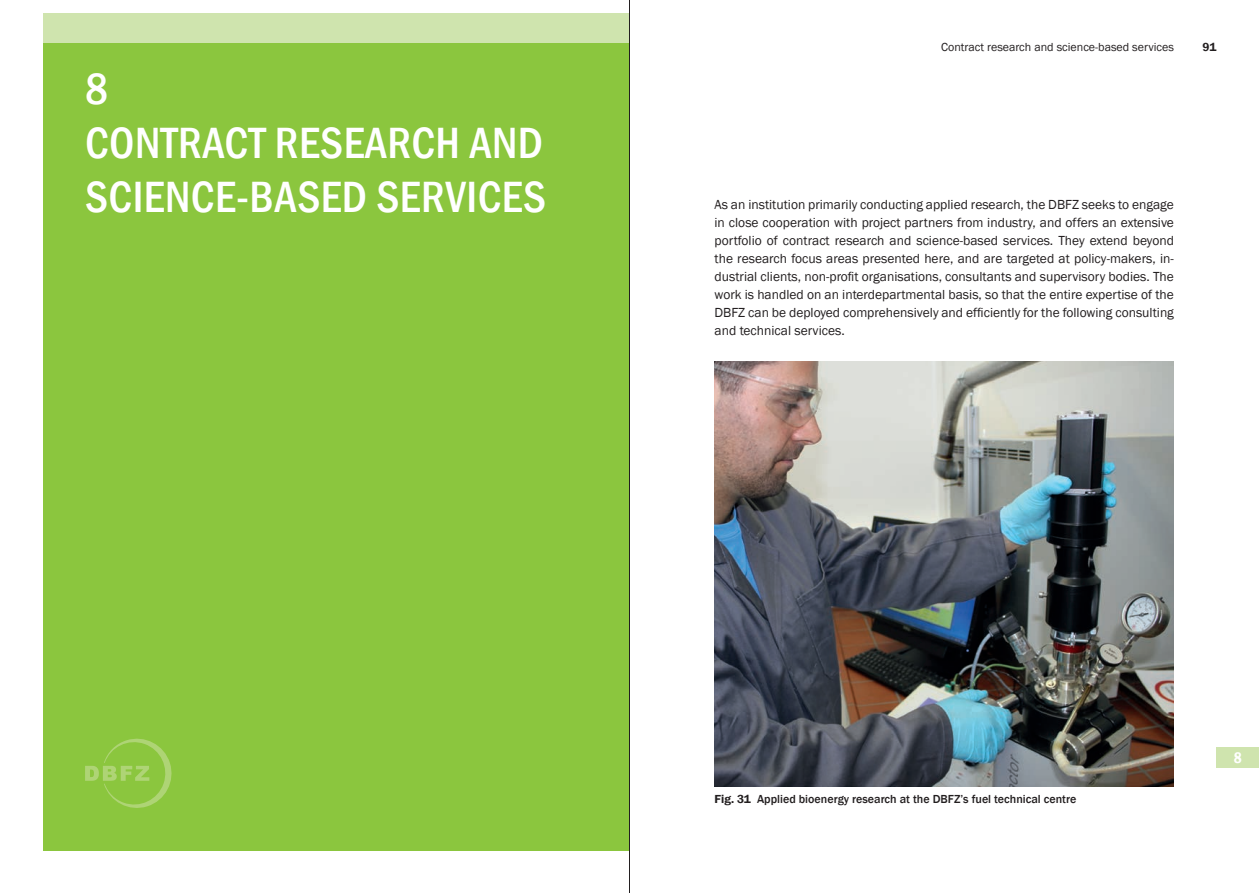
<style>
.page{position:relative;width:1259px;height:893px;background:#fff}
.page>*{position:absolute;margin:0;border:0;box-sizing:border-box;transform-origin:0 0}
.t1{font:500 condensed 45px/54px "Franklin Gothic";letter-spacing:.01em;color:#fff}
.t2{font:600 condensed 15.75px "Franklin Gothic";color:#fff}
.t3{font:13.5px/18px "Franklin Gothic";color:#231f20;text-align:justify}
.t4{font:500 12px "Franklin Gothic";color:#231f20}
.t5{font:12px "Franklin Gothic";color:#231f20}
.t6{font:600 12px "Franklin Gothic";color:#231f20}
.s1{font-weight:600}
</style>
<div class="page">
<div style="left:43px;top:13px;width:586px;height:837px;background:#8bc63e"></div>
<svg style="left:85px;top:738px;width:87px;height:70px"></svg>
<div style="left:43px;top:13px;width:586px;height:30px;background:#cfe4ae"></div>
<img style="left:714px;top:362px;width:460px;height:424px">
<div style="left:1216px;top:747px;width:43px;height:21px;background:#cfe4ae"></div>
<hr style="left:629px;top:0;width:1px;height:893px;background:#231f20">
<h1 class="t1" style="left:85px;top:61px;width:462px">8<br>CONTRACT RESEARCH AND<br>SCIENCE-BASED SERVICES</h1>
<p class="t5" style="left:941px;top:39px;width:234px">Contract research and science-based services</p>
<p class="t6" style="left:1202px;top:40px;width:15px">91</p>
<p class="t3" style="left:714px;top:196px;width:461px">As an institution primarily conducting applied research, the DBFZ seeks to engage in close cooperation with project partners from industry, and offers an extensive portfolio of contract research and science-based services. They extend beyond the research focus areas presented here, and are targeted at policy-makers, in&shy;dustrial clients, non-profit organisations, consultants and supervisory bodies. The work is handled on an interdepartmental basis, so that the entire expertise of the DBFZ can be deployed comprehensively and efficiently for the following consulting and technical services.</p>
<p class="t4" style="left:714px;top:792px;width:363px"><span class="s1">Fig. 31</span> Applied bioenergy research at the DBFZ’s fuel technical centre</p>
<p class="t2" style="left:1233px;top:747px;width:10px">8</p>
</div>
